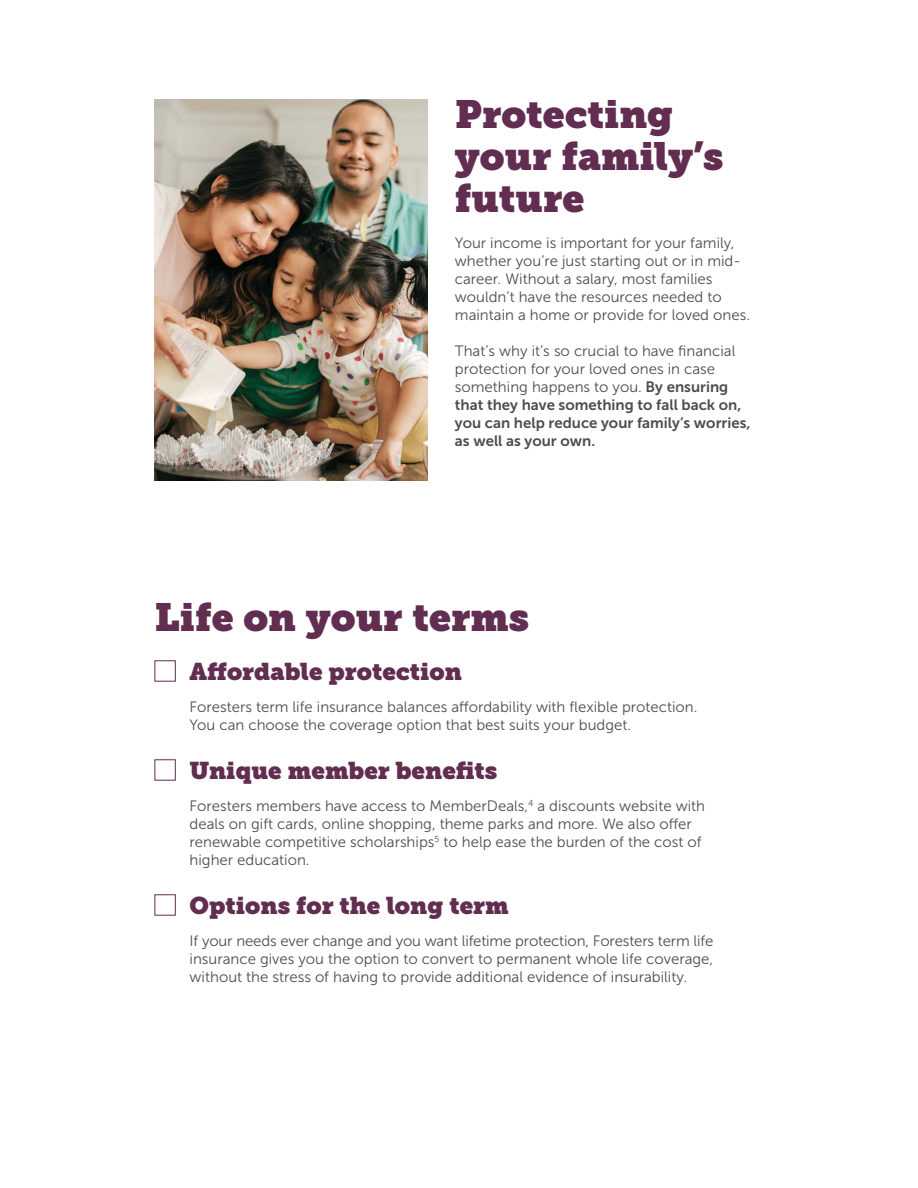
<style>
.page{position:relative;width:918px;height:1188px;background:#fff}
.page>*{position:absolute;margin:0;border:0;box-sizing:border-box;transform-origin:0 0}
.t1{font:39px/42px "Museo Slab";color:#612d50}
.t2{font:24px "Museo Slab";color:#612d50}
.t3{font:15px/18px "Museo Sans 300";color:#4d4d4f}
.t4{font:15px/18px "Museo Sans 700";color:#4d4d4f}
.s1{font-family:"Museo Sans 700"}
</style>
<div class="page">
<img style="left:155px;top:100px;width:273px;height:381px">
<div style="left:154px;top:660px;width:22px;height:22px;background:#fff;border:1px solid #612d50"></div>
<div style="left:154px;top:759px;width:22px;height:22px;background:#fff;border:1px solid #612d50"></div>
<div style="left:154px;top:894px;width:22px;height:22px;background:#fff;border:1px solid #612d50"></div>
<hr style="left:917px;top:554px;width:1px;height:634px;background:#55b6b2">
<h1 class="t1" style="left:455px;top:94px;width:270px">Protecting your family’s future</h1>
<p class="t3" style="left:455px;top:234px;width:297px">Your income is important for your family, whether you’re just starting out or in mid&shy;career. Without a salary, most families wouldn’t have the resources needed to maintain a home or provide for loved ones.</p>
<p class="t3" style="left:455px;top:342px;width:282px">That’s why it’s so crucial to have financial protection for your loved ones in case something happens to you. <span class="s1">By ensuring</span></p>
<p class="t4" style="left:455px;top:396px;width:297px">that they have something to fall back on, you can help reduce your family’s worries, as well as your own.</p>
<h1 class="t1" style="left:154px;top:596px;width:376px">Life on your terms</h1>
<h2 class="t2" style="left:190px;top:657px;width:274px">Affordable protection</h2>
<p class="t3" style="left:190px;top:698px;width:509px">Foresters term life insurance balances affordability with flexible protection.<br>You can choose the coverage option that best suits your budget.</p>
<h2 class="t2" style="left:190px;top:756px;width:309px">Unique member benefits</h2>
<p class="t3" style="left:190px;top:797px;width:517px">Foresters members have access to MemberDeals,<sup>4</sup> a discounts website with deals on gift cards, online shopping, theme parks and more. We also offer renewable competitive scholarships<sup>5</sup> to help ease the burden of the cost of higher education.</p>
<h2 class="t2" style="left:190px;top:891px;width:321px">Options for the long term</h2>
<p class="t3" style="left:190px;top:932px;width:525px;text-align:justify">If your needs ever change and you want lifetime protection, Foresters term life insurance gives you the option to convert to permanent whole life coverage, without the stress of having to provide additional evidence of insurability.</p>
</div>
